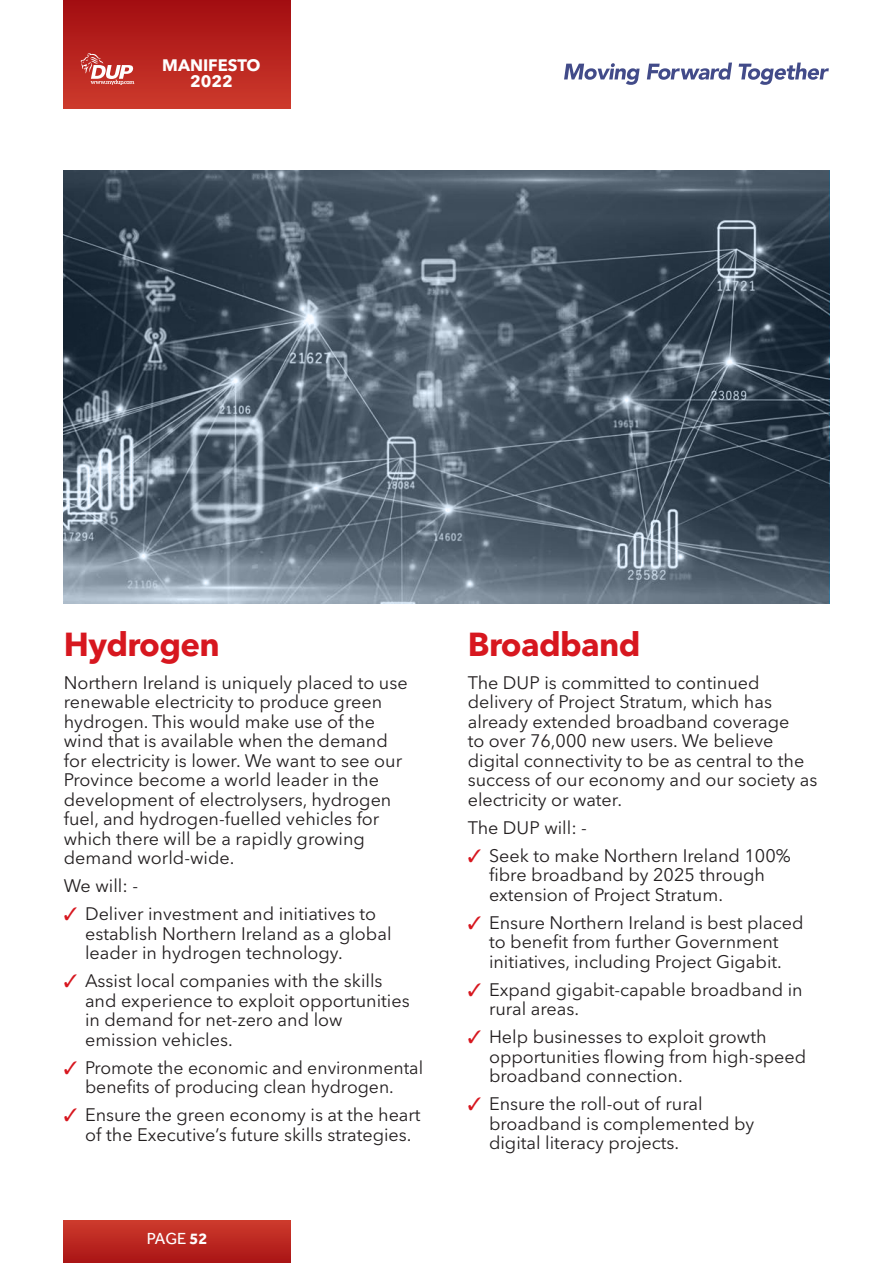
<style>
.page{position:relative;width:893px;height:1263px;background:#fff}
.page>*{position:absolute;margin:0;border:0;box-sizing:border-box;transform-origin:0 0}
.t1{font:700 33px "Avenir Next LT Pro";letter-spacing:-.02em;color:#d7171f}
.t2{font:18px/19.5px "Avenir Next LT Pro";color:#231f20}
.t3{font:700 16.5px/16.5px "Avenir Next LT Pro";color:#fff;text-align:center}
.t4{font:16.5px "Effra";color:#fff}
.s1{color:#d7171f}
.s2{font-weight:700}
</style>
<div class="page">
<div style="left:64px;top:0;width:227px;height:108px;background:linear-gradient(to bottom,#a30c11,#cc3a2c)"></div>
<svg style="left:81px;top:53px;width:53px;height:32px"></svg>
<div style="left:64px;top:1220px;width:227px;height:43px;background:linear-gradient(to bottom,#ce3b2d,#aa1415)"></div>
<svg style="left:564px;top:63px;width:76px;height:22px"></svg>
<svg style="left:647px;top:63px;width:85px;height:17px"></svg>
<svg style="left:739px;top:63px;width:90px;height:22px"></svg>
<img style="left:64px;top:170px;width:765px;height:434px">
<p class="t3" style="left:162px;top:57px;width:100px">MANIFESTO<br>2022</p>
<p class="t1" style="left:64px;top:625px;width:158px">Hydrogen</p>
<p class="t2" style="left:64px;top:673px;width:345px">Northern Ireland is uniquely placed to use renewable electricity to produce green hydrogen. This would make use of the wind that is available when the demand for electricity is lower. We want to see our Province become a world leader in the development of electrolysers, hydrogen fuel, and hydrogen-fuelled vehicles for which there will be a rapidly growing demand world-wide.</p>
<p class="t2" style="left:64px;top:876px;width:76px">We will: -</p>
<p class="t2" style="left:85px;top:904px;width:308px;text-indent:-21px"><span class="s1">✓</span> Deliver investment and initiatives to establish Northern Ireland as a global leader in hydrogen technology.</p>
<p class="t2" style="left:85px;top:971px;width:326px;text-indent:-21px"><span class="s1">✓</span> Assist local companies with the skills and experience to exploit opportunities in demand for net-zero and low emission vehicles.</p>
<p class="t2" style="left:64px;top:1058px;width:361px;text-align:center"><span class="s1">✓</span> Promote the economic and environmental benefits of producing clean hydrogen.</p>
<p class="t2" style="left:85px;top:1105px;width:337px;text-indent:-21px"><span class="s1">✓</span> Ensure the green economy is at the heart of the Executive’s future skills strategies.</p>
<p class="t4" style="left:147px;top:1229px;width:62px">PAGE <span class="s2">52</span></p>
<p class="t1" style="left:468px;top:625px;width:174px">Broadband</p>
<p class="t2" style="left:468px;top:673px;width:351px">The DUP is committed to continued delivery of Project Stratum, which has already extended broadband coverage<br>to over 76,000 new users. We believe digital connectivity to be as central to the success of our economy and our society as electricity or water.</p>
<p class="t2" style="left:468px;top:817px;width:121px">The DUP will: -</p>
<p class="t2" style="left:489px;top:846px;width:303px;text-indent:-21px"><span class="s1">✓</span> Seek to make Northern Ireland 100% fibre broadband by 2025 through extension of Project Stratum.</p>
<p class="t2" style="left:468px;top:913px;width:337px;text-align:center"><span class="s1">✓</span> Ensure Northern Ireland is best placed to benefit from further Government initiatives, including Project Gigabit.</p>
<p class="t2" style="left:489px;top:980px;width:315px;text-indent:-21px"><span class="s1">✓</span> Expand gigabit-capable broadband in rural areas.</p>
<p class="t2" style="left:489px;top:1027px;width:319px;text-indent:-21px"><span class="s1">✓</span> Help businesses to exploit growth opportunities flowing from high-speed broadband connection.</p>
<p class="t2" style="left:489px;top:1094px;width:267px;text-indent:-21px"><span class="s1">✓</span> Ensure the roll-out of rural broadband is complemented by digital literacy projects.</p>
</div>
